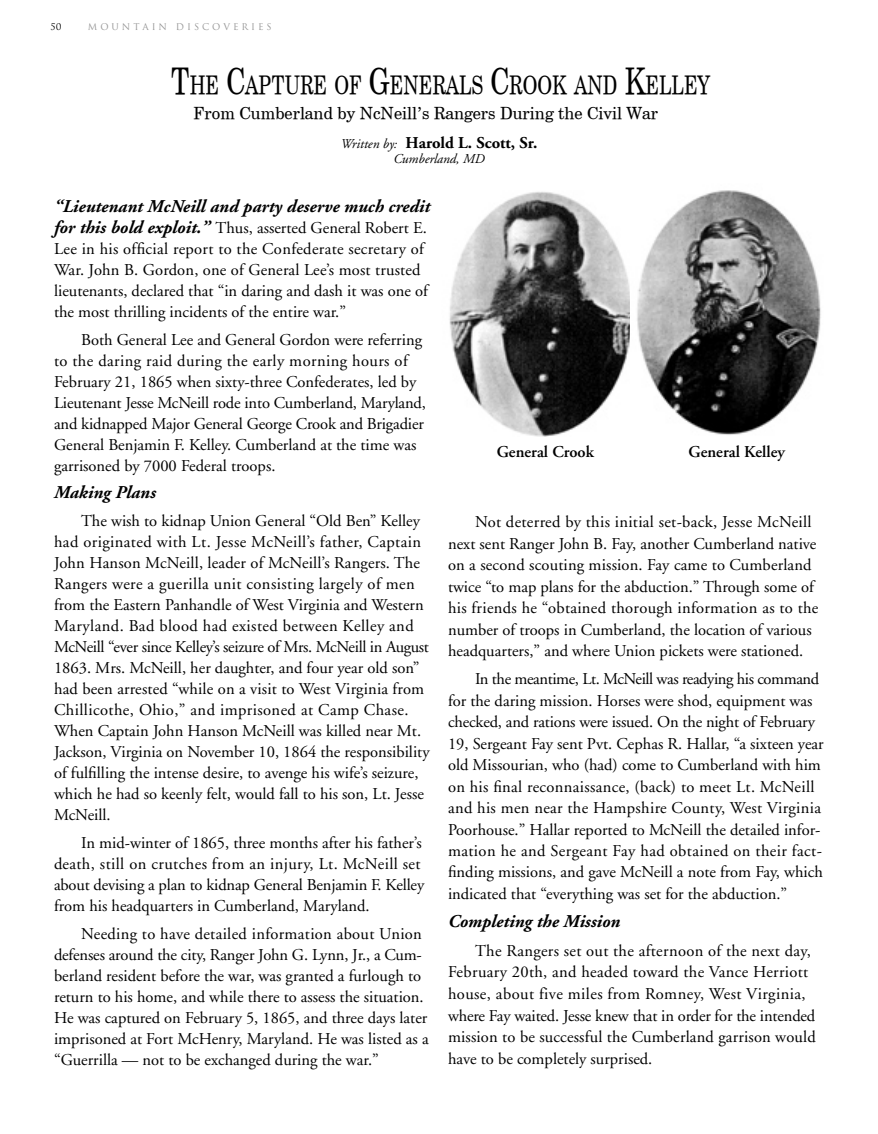
<style>
.page{position:relative;width:878px;height:1134px;background:#fff}
.page>*{position:absolute;margin:0;border:0;box-sizing:border-box;transform-origin:0 0}
.t1{font:25.2px "Century Schoolbook BT";color:#000;scale:.75 1}
.t2{font:italic 700 18px "Adobe Garamond";color:#000}
.t3{font:16.5px/21px "Adobe Garamond";color:#000}
.t4{font:16.5px "Century Schoolbook BT";color:#000}
.t5{font:700 16.5px "Adobe Garamond";color:#000}
.t6{font:600 16.5px "Adobe Garamond";color:#000}
.t7{font:italic 13.5px "Adobe Garamond";color:#000}
.t8{font:9px "Trajan";color:#939393}
.t9{font:9px "Trajan";color:#000}
.s1{font-size:36px}
.s2{font-weight:400;font-style:italic;font-size:13.5px}
.s3{font-weight:700;font-style:italic;font-size:18px}
</style>
<div class="page">
<img style="left:449px;top:192px;width:181px;height:244px">
<img style="left:637px;top:190px;width:184px;height:245px">
<p class="t9" style="left:51px;top:22px;width:12px">50</p>
<p class="t8" style="left:88px;top:22px;width:185px">M O U N T A I N D I S C O V E R I E S</p>
<h1 class="t1" style="left:171px;top:70px;width:720px"><span class="s1">T</span>HE <span class="s1">C</span>APTURE OF <span class="s1">G</span>ENERALS <span class="s1">C</span>ROOK AND <span class="s1">K</span>ELLEY</h1>
<p class="t4" style="left:194px;top:103px;width:466px">From Cumberland by NcNeill’s Rangers During the Civil War</p>
<p class="t5" style="left:341px;top:134px;width:198px"><span class="s2">Written by:</span> Harold L. Scott, Sr.</p>
<p class="t7" style="left:393px;top:151px;width:93px">Cumberland, MD</p>
<p class="t2" style="left:54px;top:196px;width:378px">“Lieutenant McNeill and party deserve much credit</p>
<p class="t3" style="left:54px;top:217px;width:375px"><span class="s3">for this bold exploit.”</span> Thus, asserted General Robert E.<br>Lee in his official report to the Confederate secretary of War. John B. Gordon, one of General Lee’s most trusted lieutenants, declared that “in daring and dash it was one of the most thrilling incidents of the entire war.”</p>
<p class="t3" style="left:54px;top:329px;width:373px;text-indent:27px">Both General Lee and General Gordon were referring to the daring raid during the early morning hours of February 21, 1865 when sixty-three Confederates, led by Lieutenant Jesse McNeill rode into Cumberland, Maryland, and kidnapped Major General George Crook and Brigadier General Benjamin F. Kelley. Cumberland at the time was garrisoned by 7000 Federal troops.</p>
<p class="t2" style="left:54px;top:483px;width:103px">Making Plans</p>
<p class="t3" style="left:54px;top:511px;width:377px;text-indent:27px">The wish to kidnap Union General “Old Ben” Kelley had originated with Lt. Jesse McNeill’s father, Captain John Hanson McNeill, leader of McNeill’s Rangers. The Rangers were a guerilla unit consisting largely of men from the Eastern Panhandle of West Virginia and Western Maryland. Bad blood had existed between Kelley and McNeill “ever since Kelley’s seizure of Mrs. McNeill in August 1863. Mrs. McNeill, her daughter, and four year old son” had been arrested “while on a visit to West Virginia from Chillicothe, Ohio,” and imprisoned at Camp Chase.<br>When Captain John Hanson McNeill was killed near Mt.<br>Jackson, Virginia on November 10, 1864 the responsibility of fulfilling the intense desire, to avenge his wife’s seizure, which he had so keenly felt, would fall to his son, Lt. Jesse McNeill.</p>
<p class="t3" style="left:54px;top:833px;width:372px;text-indent:27px">In mid-winter of 1865, three months after his father’s death, still on crutches from an injury, Lt. McNeill set about devising a plan to kidnap General Benjamin F. Kelley from his headquarters in Cumberland, Maryland.</p>
<p class="t3" style="left:54px;top:924px;width:376px;text-indent:27px">Needing to have detailed information about Union defenses around the city, Ranger John G. Lynn, Jr., a Cum&shy;berland resident before the war, was granted a furlough to return to his home, and while there to assess the situation.<br>He was captured on February 5, 1865, and three days later imprisoned at Fort McHenry, Maryland. He was listed as a “Guerrilla — not to be exchanged during the war.”</p>
<p class="t6" style="left:496px;top:443px;width:98px">General Crook</p>
<p class="t6" style="left:688px;top:443px;width:98px">General Kelley</p>
<p class="t3" style="left:448px;top:512px;width:372px;line-height:21.5px;text-indent:27px">Not deterred by this initial set-back, Jesse McNeill next sent Ranger John B. Fay, another Cumberland native on a second scouting mission. Fay came to Cumberland twice “to map plans for the abduction.” Through some of his friends he “obtained thorough information as to the number of troops in Cumberland, the location of various headquarters,” and where Union pickets were stationed.</p>
<p class="t3" style="left:448px;top:669px;width:377px;line-height:21.5px;text-indent:27px">In the meantime, Lt. McNeill was readying his command for the daring mission. Horses were shod, equipment was checked, and rations were issued. On the night of February 19, Sergeant Fay sent Pvt. Cephas R. Hallar, “a sixteen year old Missourian, who (had) come to Cumberland with him on his final reconnaissance, (back) to meet Lt. McNeill and his men near the Hampshire County, West Virginia Poorhouse.” Hallar reported to McNeill the detailed infor&shy;mation he and Sergeant Fay had obtained on their fact&shy;finding missions, and gave McNeill a note from Fay, which indicated that “everything was set for the abduction.”</p>
<p class="t2" style="left:448px;top:912px;width:174px">Completing the Mission</p>
<p class="t3" style="left:448px;top:940px;width:369px;line-height:21.6px;text-indent:27px">The Rangers set out the afternoon of the next day, February 20th, and headed toward the Vance Herriott house, about five miles from Romney, West Virginia, where Fay waited. Jesse knew that in order for the intended mission to be successful the Cumberland garrison would have to be completely surprised.</p>
</div>
